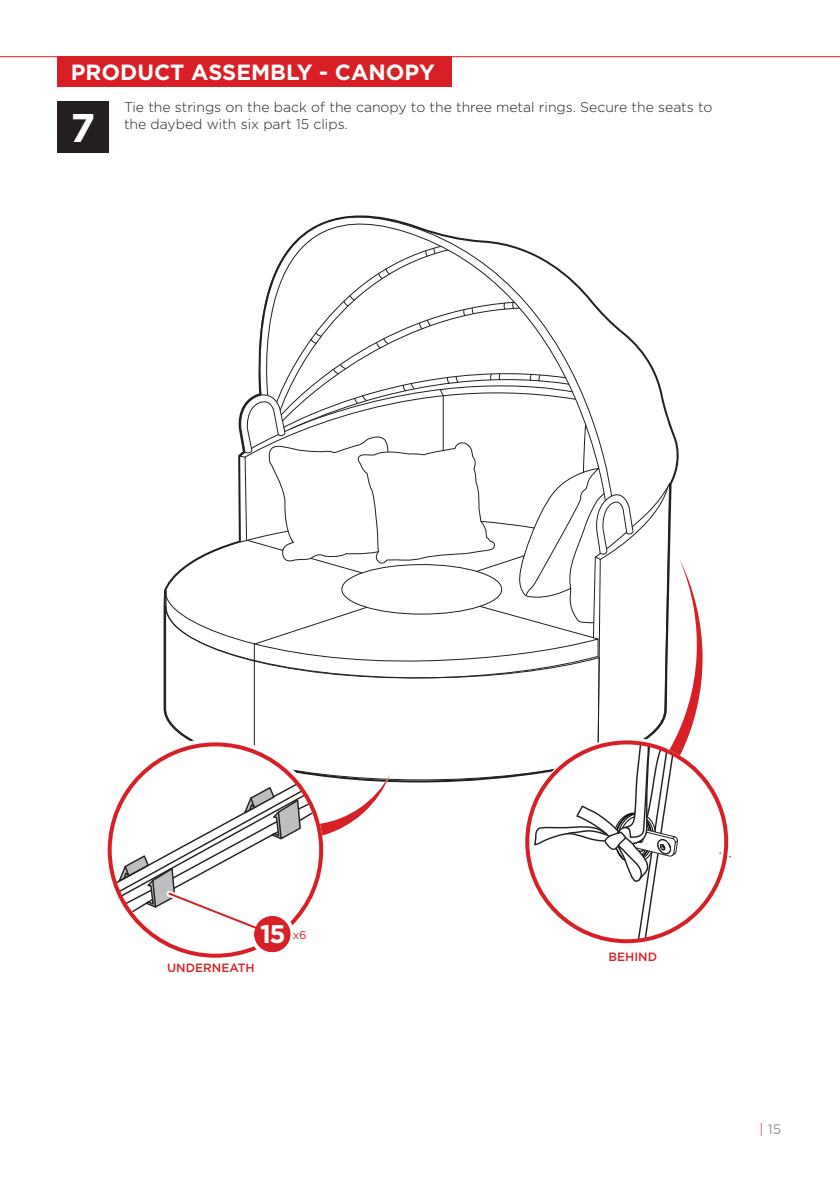
<style>
.page{position:relative;width:840px;height:1191px;background:#fff}
.page>*{position:absolute;margin:0;border:0;box-sizing:border-box;transform-origin:0 0}
.t1{font:700 40px "Gotham";color:#fff}
.t2{font:700 25.6px "Gotham";color:#fff}
.t3{font:700 22px "Gotham";color:#fff}
.t4{font:300 14px/16.8px "Gotham";color:#231f20}
.t5{font:13.8px "Gotham";color:#939598}
.t6{font:500 12px "Gotham";color:#d81f26}
.t7{font:11.4px "Gotham";color:#d81f26}
.s1{font-weight:300;color:#d81f26}
</style>
<div class="page">
<div style="left:57px;top:57px;width:394px;height:30px;background:#d81f26"></div>
<hr style="left:0;top:56px;width:839px;height:1px;background:#d81f26">
<div style="left:57px;top:101px;width:52px;height:52px;background:#231f20"></div>
<svg style="left:524px;top:738px;width:208px;height:207px"></svg>
<svg style="left:113px;top:245px;width:591px;height:711px"></svg>
<div style="left:254px;top:916px;width:36px;height:36px;background:#d81f26;border-radius:50%"></div>
<h3 class="t3" style="left:71px;top:58px;width:365px">PRODUCT ASSEMBLY - CANOPY</h3>
<h1 class="t1" style="left:71px;top:102px;width:26px">7</h1>
<p class="t4" style="left:124px;top:98px;width:589px">Tie the strings on the back of the canopy to the three metal rings. Secure the seats to the daybed with six part 15 clips.</p>
<h2 class="t2" style="left:260px;top:916px;width:27px">15</h2>
<p class="t7" style="left:292px;top:927px;width:15px">x6</p>
<p class="t6" style="left:167px;top:960px;width:89px">UNDERNEATH</p>
<p class="t6" style="left:608px;top:948px;width:50px">BEHIND</p>
<p class="t5" style="left:759px;top:1120px;width:23px"><span class="s1">|</span> 15</p>
</div>
